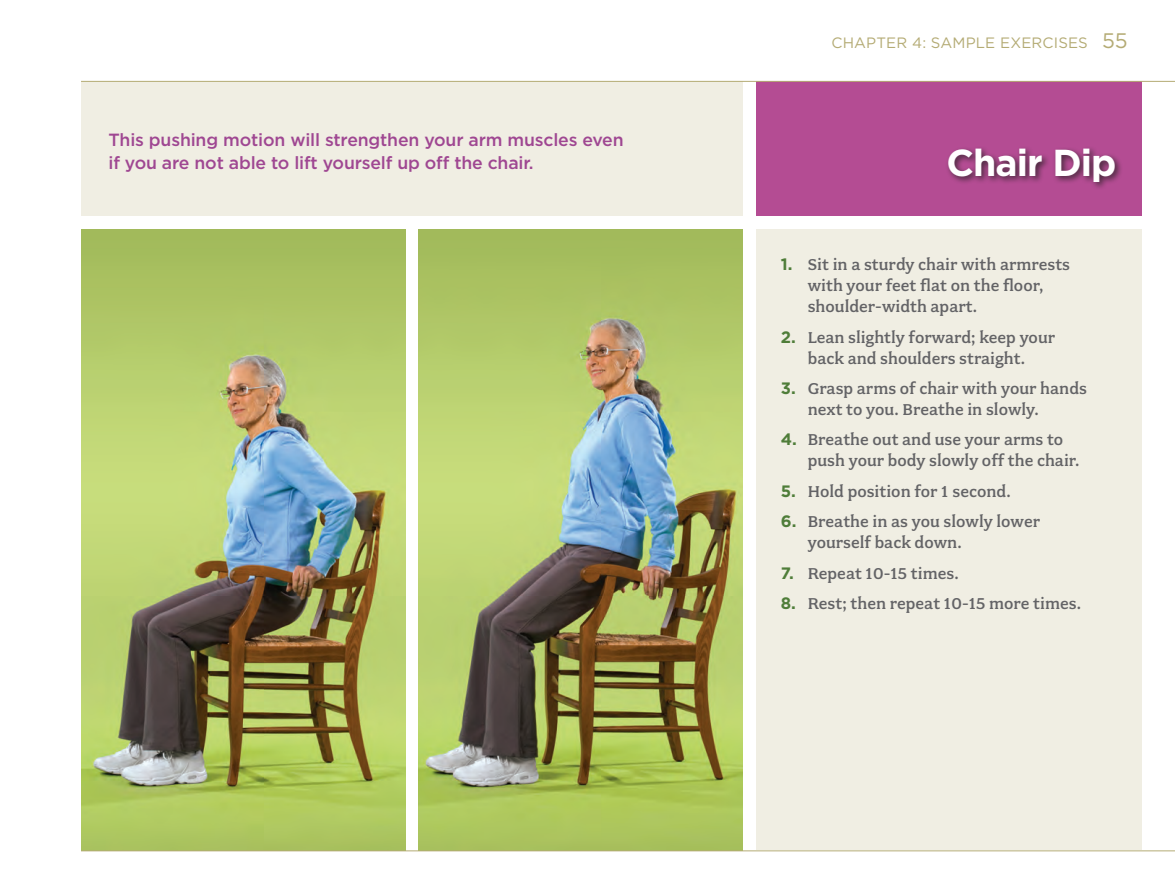
<style>
.page{position:relative;width:1175px;height:891px;background:#fff}
.page>*{position:absolute;margin:0;border:0;box-sizing:border-box;transform-origin:0 0}
.exercise_title-right{font:700 37.5px "Gotham";letter-spacing:-.025em;color:#fff}
.exercise-steps__nest{font:500 17.7px/21px "Fairplex Wide";color:#636366;scale:.95 1}
.exercise-top_callout{font:500 17.7px/23.2px "Gotham";letter-spacing:-.01em;color:#9f4792}
.t1{font:15px "Gotham";letter-spacing:.01em;color:#b4ab74}
.s1{font-size:21px}
.s2{font-family:"Gotham";font-weight:700;font-size:16.5px;color:#4f7d39}
</style>
<div class="page">
<div style="left:756px;top:230px;width:385px;height:620px;background:#f0eee3"></div>
<div style="left:756px;top:81px;width:385px;height:135px;background:#b44c93"></div>
<div style="left:81px;top:81px;width:661px;height:135px;background:#f0eee3"></div>
<div style="left:944px;top:145px;width:179px;height:46px;background:#231f20;opacity:.75"></div>
<img style="left:81px;top:230px;width:324px;height:620px">
<img style="left:418px;top:230px;width:324px;height:620px">
<hr style="left:81px;top:81px;width:1093px;height:1px;background:#b4ab74">
<hr style="left:81px;top:850px;width:1093px;height:1px;background:#b4ab74">
<p class="exercise-top_callout" style="left:108px;top:128px;width:517px">This pushing motion will strengthen your arm muscles even if you are not able to lift yourself up off the chair.</p>
<p class="t1" style="left:831px;top:34px;width:298px">CHAPTER 4: SAMPLE EXERCISES <span class="s1">55</span></p>
<p class="exercise_title-right" style="left:946px;top:141px;width:171px">Chair Dip</p>
<p class="exercise-steps__nest" style="left:807px;top:254px;width:278px;text-indent:-27px"><span class="s2">1.</span> Sit in a sturdy chair with armrests with your feet flat on the floor, shoulder-width apart.</p>
<p class="exercise-steps__nest" style="left:780px;top:326px;width:290px;text-align:center"><span class="s2">2.</span> Lean slightly forward; keep your back and shoulders straight.</p>
<p class="exercise-steps__nest" style="left:807px;top:378px;width:295px;text-indent:-27px"><span class="s2">3.</span> Grasp arms of chair with your hands next to you. Breathe in slowly.</p>
<p class="exercise-steps__nest" style="left:807px;top:429px;width:288px;text-indent:-27px"><span class="s2">4.</span> Breathe out and use your arms to push your body slowly off the chair.</p>
<p class="exercise-steps__nest" style="left:780px;top:481px;width:244px"><span class="s2">5.</span> Hold position for 1 second.</p>
<p class="exercise-steps__nest" style="left:807px;top:511px;width:246px;text-indent:-27px"><span class="s2">6.</span> Breathe in as you slowly lower yourself back down.</p>
<p class="exercise-steps__nest" style="left:780px;top:563px;width:189px"><span class="s2">7.</span> Repeat 10-15 times.</p>
<p class="exercise-steps__nest" style="left:780px;top:593px;width:318px"><span class="s2">8.</span> Rest; then repeat 10-15 more times.</p>
</div>
